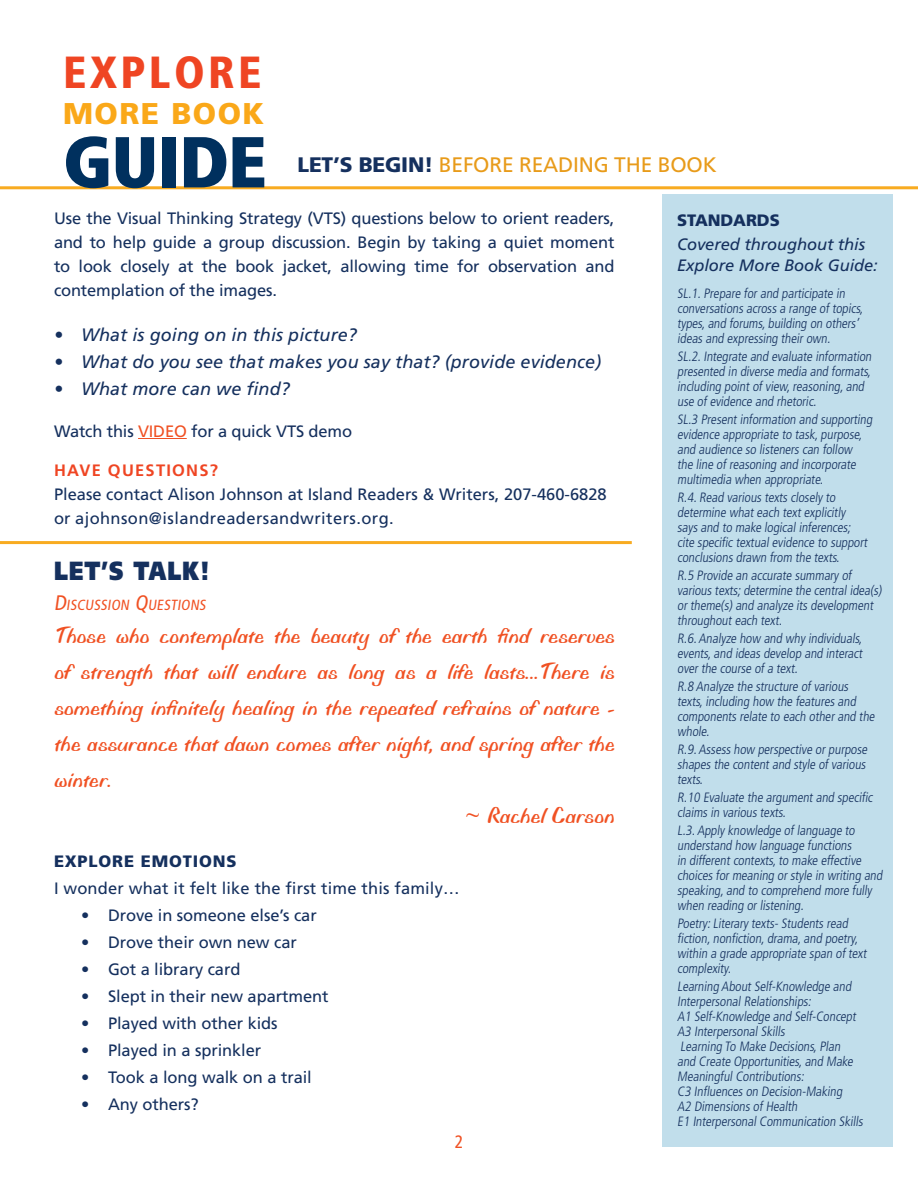
<style>
.page{position:relative;width:918px;height:1188px;background:#fff}
.page>*{position:absolute;margin:0;border:0;box-sizing:border-box;transform-origin:0 0}
.t1{font:900 condensed 72px "Frutiger";letter-spacing:-.01em;color:#00305e}
.t2{font:900 condensed 45px "Frutiger";letter-spacing:.075em;color:#ef4523}
.t3{font:900 30px "Frutiger";letter-spacing:.05em;color:#faa819}
.t4{font:900 26.25px "Frutiger";letter-spacing:.05em;color:#15305e;scale:.8 1}
.t5{font:24px/36px "Biffo";color:#f05123;text-align:justify}
.t6{font:21px "Frutiger";letter-spacing:-.01em;color:#e89b1a}
.t7{font:italic 18px "Frutiger";letter-spacing:.005em;color:#15305e}
.t8{font:condensed 18px "Frutiger";color:#f05123}
.t9{font:16.5px/24px "Frutiger";letter-spacing:-.005em;color:#15305e;text-align:justify}
.t10{font:italic 16.5px/21px "Frutiger";letter-spacing:-.005em;color:#15305e}
.t11{font:900 16.5px "Frutiger";letter-spacing:.05em;color:#15305e}
.t12{font:700 16.5px "Frutiger";letter-spacing:.075em;color:#ef4523}
.t13{font:900 16.5px "Frutiger";letter-spacing:-.005em;color:#15305e}
.t14{font:condensed 14.7px "Frutiger";color:#f05123}
.t15{font:300 condensed 13.5px/15px "Frutiger";color:#15305e}
.s1{font-weight:900;color:#15305e}
.s2{color:#f05123}
.s3{font-size:21px}
</style>
<div class="page">
<div style="left:662px;top:194px;width:230px;height:953px;background:#c1deeb"></div>
<hr style="left:0;top:186px;width:918px;height:3px;background:#f8ab20">
<hr style="left:138px;top:438px;width:49px;height:1px;background:#f05123">
<hr style="left:0;top:541px;width:632px;height:3px;background:#f8ab20">
<p class="t2" style="left:63px;top:46px;width:200px">EXPLORE</p>
<p class="t3" style="left:63px;top:96px;width:203px">MORE BOOK</p>
<p class="t1" style="left:63px;top:118px;width:205px">GUIDE</p>
<p class="t6" style="left:298px;top:152px;width:421px"><span class="s1">LET’S BEGIN!</span> BEFORE READING THE BOOK</p>
<p class="t9" style="left:54px;top:206px;width:562px">Use the Visual Thinking Strategy (VTS) questions below to orient readers, and to help guide a group discussion. Begin by taking a quiet moment to look closely at the book jacket, allowing time for observation and contemplation of the images.</p>
<p class="t7" style="left:54px;top:324px;width:304px">• What is going on in this picture?</p>
<p class="t7" style="left:54px;top:351px;width:549px">• What do you see that makes you say that? (provide evidence)</p>
<p class="t7" style="left:54px;top:378px;width:237px">• What more can we find?</p>
<p class="t9" style="left:54px;top:419px;width:300px">Watch this <span class="s2">VIDEO</span> for a quick VTS demo</p>
<p class="t12" style="left:54px;top:460px;width:166px">HAVE QUESTIONS?</p>
<p class="t9" style="left:54px;top:482px;width:554px">Please contact Alison Johnson at Island Readers &amp; Writers, 207-460-6828 or ajohnson@islandreadersandwriters.org.</p>
<p class="t4" style="left:54px;top:555px;width:196px">LET’S TALK!</p>
<p class="t14" style="left:54px;top:596px;width:156px"><span class="s3">D</span>ISCUSSION <span class="s3">Q</span>UESTIONS</p>
<p class="t5" style="left:54px;top:618px;width:562px">Those who contemplate the beauty of the earth find reserves of strength that will endure as long as a life lasts...There is something infinitely healing in the repeated refrains of nature - the assurance that dawn comes after night, and spring after the winter.</p>
<p class="t5" style="left:465px;top:798px;width:151px">~ Rachel Carson</p>
<p class="t11" style="left:54px;top:851px;width:184px">EXPLORE EMOTIONS</p>
<p class="t9" style="left:54px;top:876px;width:407px">I wonder what it felt like the first time this family…</p>
<p class="t9" style="left:81px;top:903px;width:237px">• Drove in someone else’s car</p>
<p class="t9" style="left:81px;top:930px;width:217px">• Drove their own new car</p>
<p class="t9" style="left:81px;top:957px;width:161px">• Got a library card</p>
<p class="t9" style="left:81px;top:984px;width:249px">• Slept in their new apartment</p>
<p class="t9" style="left:81px;top:1011px;width:198px">• Played with other kids</p>
<p class="t9" style="left:81px;top:1038px;width:182px">• Played in a sprinkler</p>
<p class="t9" style="left:81px;top:1065px;width:232px">• Took a long walk on a trail</p>
<p class="t9" style="left:81px;top:1092px;width:119px">• Any others?</p>
<p class="t8" style="left:455px;top:1131px;width:10px">2</p>
<p class="t13" style="left:677px;top:210px;width:104px">STANDARDS</p>
<p class="t10" style="left:677px;top:233px;width:202px">Covered throughout this<br>Explore More Book Guide:</p>
<p class="t15" style="left:677px;top:286px;width:190px">SL.1.Prepare for and participate in conversations across a range of topics, types,and forums,building on others’ ideas and expressing their own.</p>
<p class="t15" style="left:677px;top:349px;width:198px">SL.2.Integrate and evaluate information presented in diverse media and formats, including point of view,reasoning,and use of evidence and rhetoric.</p>
<p class="t15" style="left:677px;top:412px;width:199px">SL.3 Present information and supporting evidence appropriate to task,purpose, and audience so listeners can follow the line of reasoning and incorporate multimedia when appropriate.</p>
<p class="t15" style="left:677px;top:490px;width:194px">R.4.Read various texts closely to determine what each text explicitly says and to make logical inferences; cite specific textual evidence to support conclusions drawn from the texts.</p>
<p class="t15" style="left:677px;top:568px;width:208px">R.5 Provide an accurate summary of various texts;determine the central idea(s) or theme(s) and analyze its development throughout each text.</p>
<p class="t15" style="left:677px;top:631px;width:189px;text-align:justify">R.6.Analyze how and why individuals, events,and ideas develop and interact over the course of a text.</p>
<p class="t15" style="left:677px;top:679px;width:201px">R.8 Analyze the structure of various texts,including how the features and components relate to each other and the whole.</p>
<p class="t15" style="left:677px;top:742px;width:194px;text-align:justify">R.9.Assess how perspective or purpose shapes the content and style of various texts.</p>
<p class="t15" style="left:677px;top:790px;width:199px">R.10 Evaluate the argument and specific claims in various texts.</p>
<p class="t15" style="left:677px;top:823px;width:209px">L.3.Apply knowledge of language to understand how language functions<br>in different contexts,to make effective choices for meaning or style in writing and speaking,and to comprehend more fully when reading or listening.</p>
<p class="t15" style="left:677px;top:916px;width:193px">Poetry:Literary texts- Students read fiction,nonfiction,drama,and poetry, within a grade appropriate span of text complexity.</p>
<p class="t15" style="left:677px;top:979px;width:178px">Learning About Self-Knowledge and<br>Interpersonal Relationships:</p>
<p class="t15" style="left:677px;top:1009px;width:182px">A1 Self-Knowledge and Self-Concept</p>
<p class="t15" style="left:677px;top:1024px;width:111px">A3 Interpersonal Skills</p>
<p class="t15" style="left:677px;top:1039px;width:179px">Learning To Make Decisions,Plan and Create Opportunities,and Make<br>Meaningful Contributions:</p>
<p class="t15" style="left:677px;top:1084px;width:169px">C3 Influences on Decision-Making</p>
<p class="t15" style="left:677px;top:1099px;width:124px">A2 Dimensions of Health</p>
<p class="t15" style="left:677px;top:1114px;width:190px">E1 Interpersonal Communication Skills</p>
</div>
